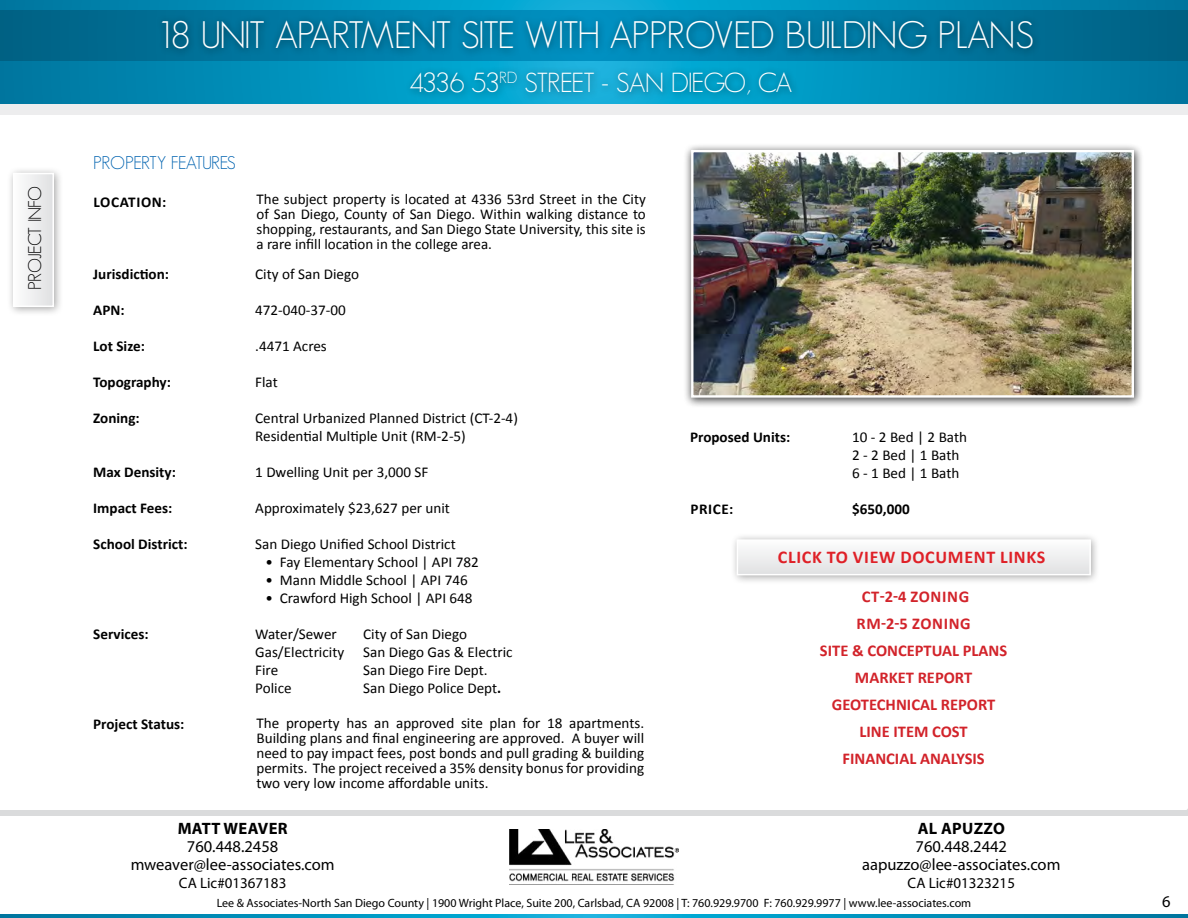
<style>
.page{position:relative;width:1188px;height:918px;background:#fff}
.page>*{position:absolute;margin:0;border:0;box-sizing:border-box;transform-origin:0 0}
.t1{font:300 37.5px "Geosans";letter-spacing:-.05em;color:#fff}
.t2{font:300 27px "Geosans";letter-spacing:-.05em;color:#fff}
.t3{font:700 18px "Calibri";letter-spacing:.04em;color:#df2027}
.t4{font:300 18px "Geosans";letter-spacing:-.03em;color:#0063b0}
.t5{font:300 18px "Geosans";letter-spacing:-.035em;color:#000}
.t6{font:700 16.5px/27px "Calibri";color:#d2232a;text-align:center}
.t7{font:16.5px/18px "Myriad Pro";color:#000;text-align:center}
.t8{font:700 16.5px "Myriad Pro";letter-spacing:.02em;color:#000}
.t9{font:15px/15px "Calibri";color:#000}
.t10{font:700 15px "Calibri";color:#000}
.t11{font:15px "Myriad Pro";color:#000}
.t12{font:700 15px "Calibri";letter-spacing:.04em;color:#000}
.t13{font:12px "Myriad Pro";color:#000}
.s1{font-weight:700}
</style>
<div class="page">
<div style="left:0;top:801px;width:1188px;height:17px;background:#000;opacity:.3"></div>
<svg style="left:0;top:915px;width:1188px;height:3px;background:#0393bd"></svg>
<svg style="left:0;top:0;width:1188px;height:104px;background:#008cb6"></svg>
<svg style="left:0;top:10px;width:1188px;height:51px;background:#006d93"></svg>
<div style="left:0;top:104px;width:1188px;height:11px;background:#ededee"></div>
<img style="left:509px;top:830px;width:170px;height:55px">
<div style="left:404px;top:65px;width:396px;height:38px;background:#000;opacity:.55"></div>
<div style="left:156px;top:14px;width:885px;height:44px;background:#000;opacity:.55"></div>
<div style="left:730px;top:533px;width:371px;height:52px;background:#000;opacity:.35"></div>
<div style="left:737px;top:540px;width:353px;height:35px;background:linear-gradient(to right,#eff0f0,#eff0f0)"></div>
<div style="left:737px;top:539px;width:354px;height:36px;border:2px solid #fff"></div>
<div style="left:6px;top:166px;width:58px;height:151px;background:#000;opacity:.35"></div>
<div style="left:14px;top:174px;width:39px;height:132px;background:linear-gradient(to right,#fdfdfd,#e0e1e2)"></div>
<div style="left:13px;top:173px;width:41px;height:134px;border:2px solid #fff"></div>
<div style="left:0;top:810px;width:1188px;height:5px;background:#dadbdc"></div>
<div style="left:684px;top:143px;width:460px;height:265px;background:#000;opacity:.75"></div>
<img style="left:694px;top:153px;width:437px;height:242px">
<div style="left:691px;top:150px;width:443px;height:248px;border:2px solid #fff"></div>
<p class="t5" style="left:25px;top:290px;width:106px;rotate:-90deg">PROJECT INFO</p>
<h1 class="t1" style="left:156px;top:14px;width:880px">18 UNIT APARTMENT SITE WITH APPROVED BUILDING PLANS</h1>
<h2 class="t2" style="left:409px;top:68px;width:385px">4336 53<sup>RD</sup> STREET - SAN DIEGO, CA</h2>
<p class="t4" style="left:93px;top:153px;width:144px">PROPERTY FEATURES</p>
<p class="t12" style="left:94px;top:192px;width:74px">LOCATION:</p>
<p class="t9" style="left:256px;top:191px;width:391px;text-align:justify">The subject property is located at 4336 53rd Street in the City of San Diego, County of San Diego. Within walking distance to shopping, restaurants, and San Diego State University, this site is a rare infill location in the college area.</p>
<p class="t10" style="left:93px;top:264px;width:77px">Jurisdiction:</p>
<p class="t9" style="left:255px;top:266px;width:105px">City of San Diego</p>
<p class="t10" style="left:93px;top:300px;width:33px">APN:</p>
<p class="t9" style="left:255px;top:302px;width:92px">472-040-37-00</p>
<p class="t10" style="left:93px;top:336px;width:53px">Lot Size:</p>
<p class="t9" style="left:255px;top:338px;width:73px">.4471 Acres</p>
<p class="t10" style="left:93px;top:372px;width:79px">Topography:</p>
<p class="t9" style="left:255px;top:374px;width:24px">Flat</p>
<p class="t10" style="left:93px;top:408px;width:48px">Zoning:</p>
<p class="t9" style="left:255px;top:409px;width:264px;line-height:18px">Central Urbanized Planned District (CT-2-4)<br>Residential Multiple Unit (RM-2-5)</p>
<p class="t10" style="left:93px;top:462px;width:84px">Max Density:</p>
<p class="t9" style="left:255px;top:464px;width:175px">1 Dwelling Unit per 3,000 SF</p>
<p class="t10" style="left:93px;top:498px;width:81px">Impact Fees:</p>
<p class="t9" style="left:255px;top:500px;width:196px">Approximately $23,627 per unit</p>
<p class="t10" style="left:93px;top:534px;width:96px">School District:</p>
<p class="t9" style="left:255px;top:536px;width:202px">San Diego Unified School District</p>
<p class="t9" style="left:266px;top:554px;width:215px">• Fay Elementary School | API 782</p>
<p class="t9" style="left:266px;top:572px;width:204px">• Mann Middle School | API 746</p>
<p class="t9" style="left:266px;top:590px;width:209px">• Crawford High School | API 648</p>
<p class="t10" style="left:93px;top:624px;width:57px">Services:</p>
<p class="t9" style="left:255px;top:626px;width:83px">Water/Sewer</p>
<p class="t9" style="left:363px;top:626px;width:105px">City of San Diego</p>
<p class="t9" style="left:255px;top:644px;width:91px">Gas/Electricity</p>
<p class="t9" style="left:363px;top:644px;width:151px">San Diego Gas &amp; Electric</p>
<p class="t9" style="left:255px;top:662px;width:25px">Fire</p>
<p class="t9" style="left:363px;top:662px;width:126px">San Diego Fire Dept.</p>
<p class="t9" style="left:255px;top:680px;width:38px">Police</p>
<p class="t9" style="left:363px;top:680px;width:140px">San Diego Police Dept<span class="s1">.</span></p>
<p class="t10" style="left:93px;top:714px;width:93px">Project Status:</p>
<p class="t9" style="left:256px;top:715px;width:389px;text-align:justify">The property has an approved site plan for 18 apartments.<br>Building plans and final engineering are approved. A buyer will need to pay impact fees, post bonds and pull grading &amp; building permits. The project received a 35% density bonus for providing two very low income affordable units.</p>
<p class="t8" style="left:178px;top:818px;width:111px">MATT WEAVER</p>
<p class="t7" style="left:131px;top:837px;width:205px">760.448.2458 mweaver@lee-associates.com</p>
<p class="t11" style="left:179px;top:874px;width:109px">CA Lic#01367183</p>
<p class="t10" style="left:690px;top:427px;width:102px">Proposed Units:</p>
<p class="t9" style="left:852px;top:428px;width:117px;line-height:18px">10 - 2 Bed | 2 Bath<br>2-2Bed|1Bath<br>6-1Bed|1Bath</p>
<p class="t10" style="left:690px;top:499px;width:44px">PRICE:</p>
<p class="t10" style="left:852px;top:499px;width:59px">$650,000</p>
<p class="t3" style="left:778px;top:546px;width:269px">CLICK TO VIEW DOCUMENT LINKS</p>
<p class="t6" style="left:820px;top:583px;width:189px">CT-2-4 ZONING<br>RM-2-5 ZONING<br>SITE &amp; CONCEPTUAL PLANS<br>MARKET REPORT<br>GEOTECHNICAL REPORT<br>LINE ITEM COST<br>FINANCIAL ANALYSIS</p>
<p class="t8" style="left:918px;top:818px;width:89px">AL APUZZO</p>
<p class="t7" style="left:862px;top:837px;width:200px">760.448.2442 aapuzzo@lee-associates.com</p>
<p class="t11" style="left:908px;top:874px;width:109px">CA Lic#01323215</p>
<p class="t13" style="left:217px;top:896px;width:756px">Lee &amp; Associates-North San Diego County | 1900 Wright Place, Suite 200, Carlsbad, CA 92008 | T: 760.929.9700 F: 760.929.9977 | www.lee-associates.com</p>
<p class="t7" style="left:1162px;top:892px;width:10px">6</p>
</div>
